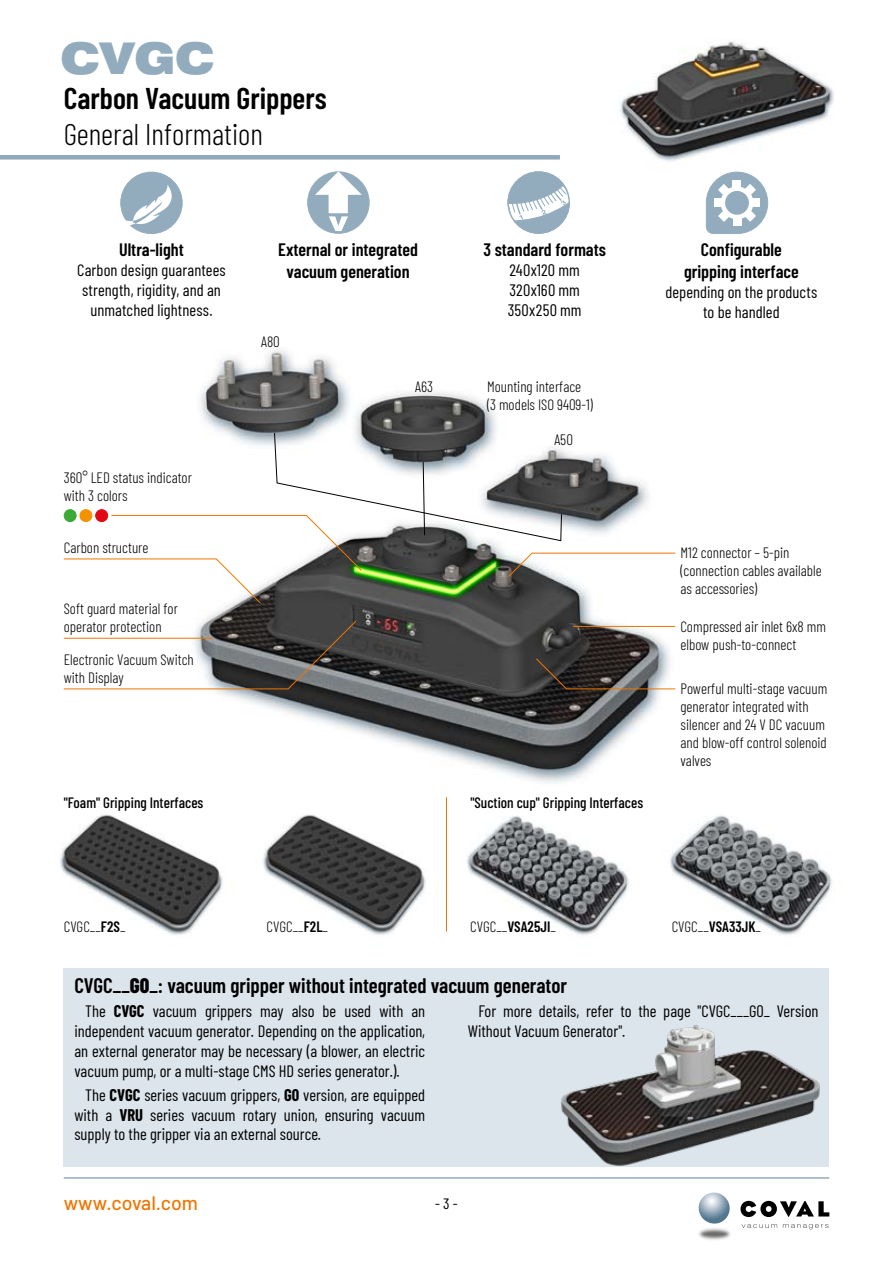
<style>
.page{position:relative;width:893px;height:1263px;background:#fff}
.page>*{position:absolute;margin:0;border:0;box-sizing:border-box;transform-origin:0 0}
.t1{font:900 45px "Pragmatica Ext";color:#92acbe}
.t2{font:600 30px "Barlow Condensed";color:#000}
.t3{font:300 30px "Barlow Condensed";color:#000}
.t4{font:600 21px "Barlow Condensed";color:#000}
.t5{font:500 19.5px "Barlow";color:#ee7601}
.t6{font:600 18px/21.6px "Barlow Condensed";color:#000;text-align:center}
.t7{font:16.5px/19.8px "Barlow Condensed";color:#000;text-align:justify}
.t8{font:300 15px/18px "Barlow Condensed";color:#000}
.t9{font:500 15px "Barlow Condensed";color:#000}
.t10{font:15px "Barlow Condensed";color:#000;scale:1.05 1}
.s1{font-weight:600}
.s2{font-weight:800}
.s3{font-weight:700}
</style>
<div class="page">
<img style="left:620px;top:41px;width:214px;height:131px">
<hr style="left:64px;top:1177px;width:765px;height:2px;background:#92acbe">
<div style="left:0;top:155px;width:560px;height:5px;background:#8fa8ba"></div>
<img style="left:699px;top:1228px;width:31px;height:12px">
<svg style="left:698px;top:1192px;width:32px;height:32px"></svg>
<svg style="left:742px;top:1224px;width:35px;height:4px"></svg>
<svg style="left:783px;top:1224px;width:45px;height:5px"></svg>
<svg style="left:740px;top:1201px;width:89px;height:16px"></svg>
<img style="left:200px;top:350px;width:476px;height:433px">
<svg style="left:507px;top:171px;width:63px;height:63px"></svg>
<svg style="left:120px;top:172px;width:63px;height:62px"></svg>
<svg style="left:706px;top:172px;width:62px;height:62px"></svg>
<div style="left:733px;top:180px;width:8px;height:7px;background:#fff"></div>
<svg style="left:307px;top:171px;width:63px;height:63px"></svg>
<img style="left:60px;top:814px;width:163px;height:121px">
<img style="left:263px;top:814px;width:163px;height:121px">
<img style="left:467px;top:816px;width:164px;height:120px">
<img style="left:670px;top:815px;width:162px;height:120px">
<div style="left:64px;top:968px;width:765px;height:198px;background:#dce5ec"></div>
<img style="left:557px;top:1025px;width:265px;height:142px">
<hr style="left:573px;top:626px;width:102px;height:1px;background:#ee7601">
<svg style="left:535px;top:658px;width:141px;height:32px;background:#5a5652"></svg>
<svg style="left:63px;top:620px;width:294px;height:70px"></svg>
<hr style="left:64px;top:638px;width:149px;height:1px;background:#ee7601">
<svg style="left:63px;top:432px;width:613px;height:172px"></svg>
<div style="left:64px;top:510px;width:12px;height:12px;background:#3aaa35;border-radius:50%"></div>
<div style="left:64px;top:509px;width:13px;height:13px;border:1px solid #3aaa35;border-radius:50%"></div>
<div style="left:80px;top:510px;width:12px;height:12px;background:#f39200;border-radius:50%"></div>
<div style="left:80px;top:509px;width:12px;height:13px;border:1px solid #f39200;border-radius:50%"></div>
<div style="left:96px;top:510px;width:12px;height:12px;background:#e30613;border-radius:50%"></div>
<div style="left:95px;top:509px;width:13px;height:13px;border:1px solid #e30613;border-radius:50%"></div>
<hr style="left:446px;top:797px;width:1px;height:134px;background:#ee7601">
<h1 class="t1" style="left:60px;top:29px;width:156px">CVGC</h1>
<h2 class="t2" style="left:64px;top:77px;width:264px">Carbon Vacuum Grippers</h2>
<h2 class="t3" style="left:64px;top:113px;width:201px">General Information</h2>
<p class="t6" style="left:119px;top:238px;width:66px">Ultra-light</p>
<p class="t7" style="left:77px;top:259px;width:150px;text-align:center">Carbon design guarantees strength, rigidity, and an unmatched lightness.</p>
<p class="t8" style="left:64px;top:467px;width:130px">360° LED status indicator with 3 colors</p>
<p class="t8" style="left:64px;top:538px;width:86px">Carbon structure</p>
<p class="t8" style="left:64px;top:599px;width:116px">Soft guard material for operator protection</p>
<p class="t8" style="left:64px;top:650px;width:132px">Electronic Vacuum Switch with Display</p>
<p class="t6" style="left:278px;top:238px;width:141px">External or integrated vacuum generation</p>
<p class="t6" style="left:483px;top:238px;width:124px">3 standard formats</p>
<p class="t7" style="left:508px;top:259px;width:75px">240x120 mm 320x160 mm 350x250 mm</p>
<p class="t8" style="left:261px;top:331px;width:20px">A80</p>
<p class="t8" style="left:415px;top:376px;width:19px">A63</p>
<p class="t8" style="left:487px;top:376px;width:107px">Mounting interface (3 models ISO 9409-1)</p>
<p class="t8" style="left:554px;top:430px;width:20px">A50</p>
<p class="t9" style="left:64px;top:792px;width:141px">"Foam" Gripping Interfaces</p>
<p class="t9" style="left:470px;top:792px;width:174px">"Suction cup" Gripping Interfaces</p>
<p class="t6" style="left:684px;top:238px;width:116px">Configurable gripping interface</p>
<p class="t7" style="left:665px;top:281px;width:153px;text-align:center">depending on the products to be handled</p>
<p class="t8" style="left:680px;top:543px;width:143px">M12 connector – 5-pin (connection cables available as accessories)</p>
<p class="t8" style="left:680px;top:616px;width:147px">Compressed air inlet 6x8 mm elbow push-to-connect</p>
<p class="t8" style="left:680px;top:678px;width:148px">Powerful multi-stage vacuum generator integrated with silencer and 24 V DC vacuum and blow-off control solenoid valves</p>
<p class="t8" style="left:64px;top:916px;width:63px">CVGC__<span class="s1">F2S</span>_</p>
<p class="t8" style="left:267px;top:916px;width:63px">CVGC__<span class="s1">F2L</span>_</p>
<p class="t8" style="left:470px;top:916px;width:87px">CVGC__<span class="s1">VSA25JI</span>_</p>
<p class="t8" style="left:672px;top:916px;width:91px">CVGC__<span class="s1">VSA33JK</span>_</p>
<p class="t4" style="left:74px;top:971px;width:494px">CVGC__<span class="s2">G0</span>_: vacuum gripper without integrated vacuum generator</p>
<p class="t7" style="left:74px;top:1000px;width:352px;text-indent:11px">The <span class="s3">CVGC</span> vacuum grippers may also be used with an independent vacuum generator. Depending on the application, an external generator may be necessary (a blower, an electric vacuum pump, or a multi-stage CMS HD series generator.).</p>
<p class="t7" style="left:74px;top:1084px;width:352px;text-indent:11px">The <span class="s3">CVGC</span> series vacuum grippers, <span class="s3">G0</span> version, are equipped with a <span class="s3">VRU</span> series vacuum rotary union, ensuring vacuum supply to the gripper via an external source.</p>
<p class="t7" style="left:468px;top:1000px;width:352px;text-indent:11px">For more details, refer to the page "CVGC___G0_ Version<br>Without Vacuum Generator".</p>
<p class="t5" style="left:64px;top:1188px;width:136px">www.coval.com</p>
<p class="t10" style="left:435px;top:1193px;width:23px">- 3 -</p>
</div>
